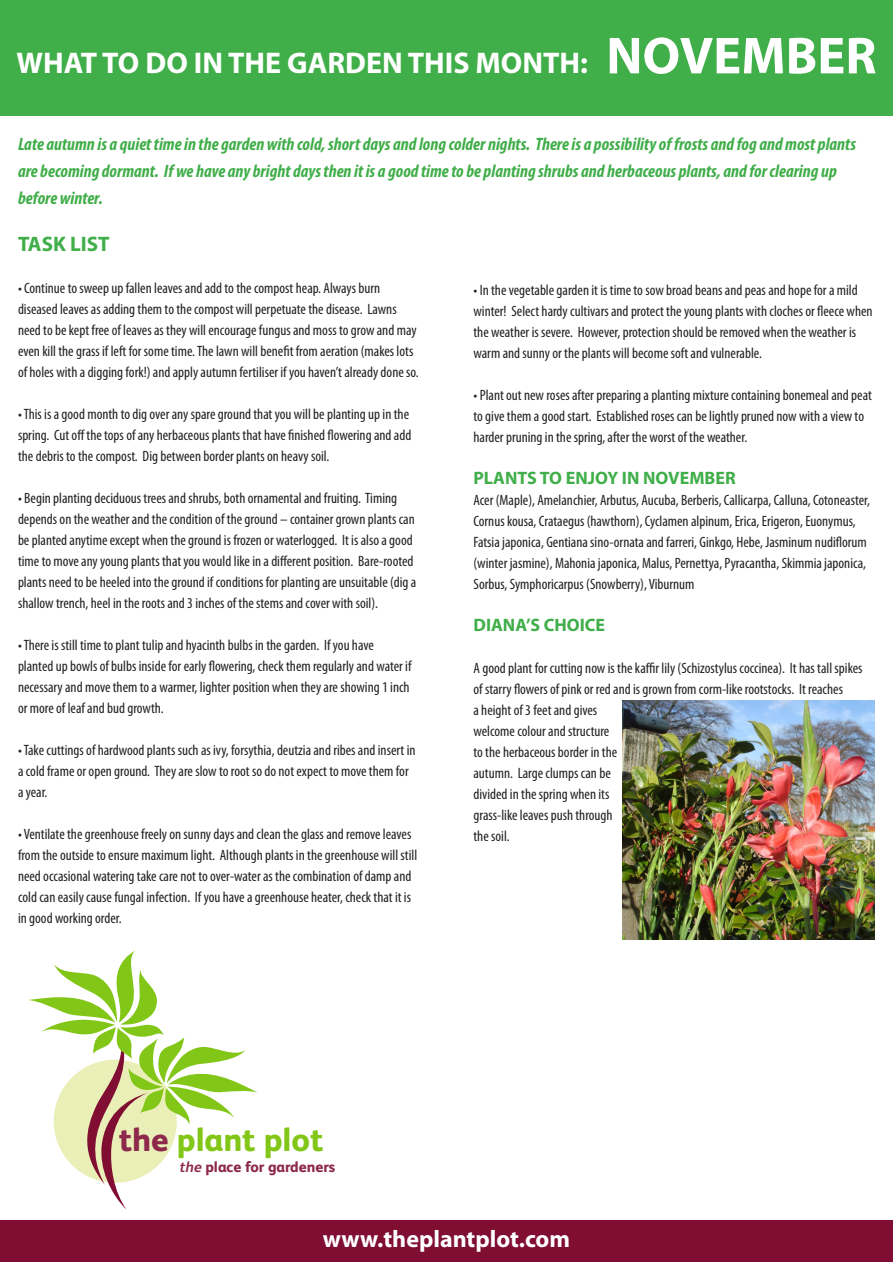
<style>
.page{position:relative;width:893px;height:1263px;background:#fff}
.page>*{position:absolute;margin:0;border:0;box-sizing:border-box;transform-origin:0 0}
.t1{font:800 33px "FS Albert";color:#82c617}
.t2{font:700 30px "Myriad Pro";color:#fff}
.t3{font:700 24px "Myriad Pro";color:#fff}
.t4{font:700 21px "Myriad Pro";color:#40ae49}
.t5{font:italic 700 condensed 18px/27px "Myriad Pro";color:#40ae49}
.t6{font:700 18px "Myriad Pro";color:#40ae49}
.t7{font:condensed 15px/21px "Myriad Pro";color:#231f20}
.t8{font:800 15px "FS Albert";color:#8d294b}
.s1{font-size:52.5px}
.s2{color:#8d294b}
.s3{font-weight:700;font-style:italic}
</style>
<div class="page">
<div style="left:1px;top:0;width:892px;height:116px;background:#40ae49"></div>
<div style="left:1px;top:1220px;width:892px;height:41px;background:#7f0e32"></div>
<svg style="left:28px;top:951px;width:230px;height:259px"></svg>
<img style="left:623px;top:701px;width:252px;height:238px">
<p class="t2" style="left:16px;top:44px;width:861px">WHAT TO DO IN THE GARDEN THIS MONTH: <span class="s1">NOVEMBER</span></p>
<p class="t5" style="left:18px;top:130px;width:840px">Late autumn is a quiet time in the garden with cold, short days and long colder nights. There is a possibility of frosts and fog and most plants are becoming dormant. If we have any bright days then it is a good time to be planting shrubs and herbaceous plants, and for clearing up before winter.</p>
<p class="t4" style="left:18px;top:230px;width:93px">TASK LIST</p>
<p class="t7" style="left:18px;top:277px;width:402px">• Continue to sweep up fallen leaves and add to the compost heap. Always burn diseased leaves as adding them to the compost will perpetuate the disease. Lawns need to be kept free of leaves as they will encourage fungus and moss to grow and may even kill the grass if left for some time. The lawn will benefit from aeration (makes lots of holes with a digging fork!) and apply autumn fertiliser if you haven’t already done so.</p>
<p class="t7" style="left:18px;top:403px;width:395px">• This is a good month to dig over any spare ground that you will be planting up in the spring. Cut off the tops of any herbaceous plants that have finished flowering and add the debris to the compost. Dig between border plants on heavy soil.</p>
<p class="t7" style="left:18px;top:487px;width:400px">• Begin planting deciduous trees and shrubs, both ornamental and fruiting. Timing depends on the weather and the condition of the ground – container grown plants can be planted anytime except when the ground is frozen or waterlogged. It is also a good time to move any young plants that you would like in a different position. Bare-rooted plants need to be heeled into the ground if conditions for planting are unsuitable (dig a shallow trench, heel in the roots and 3 inches of the stems and cover with soil).</p>
<p class="t7" style="left:18px;top:634px;width:395px">• There is still time to plant tulip and hyacinth bulbs in the garden. If you have planted up bowls of bulbs inside for early flowering, check them regularly and water if necessary and move them to a warmer, lighter position when they are showing 1 inch or more of leaf and bud growth.</p>
<p class="t7" style="left:18px;top:739px;width:399px">• Take cuttings of hardwood plants such as ivy, forsythia, deutzia and ribes and insert in a cold frame or open ground. They are slow to root so do not expect to move them for a year.</p>
<p class="t7" style="left:18px;top:823px;width:401px">• Ventilate the greenhouse freely on sunny days and clean the glass and remove leaves from the outside to ensure maximum light. Although plants in the greenhouse will still need occasional watering take care not to over-water as the combination of damp and cold can easily cause fungal infection. If you have a greenhouse heater, check that it is in good working order.</p>
<p class="t7" style="left:473px;top:279px;width:401px">• In the vegetable garden it is time to sow broad beans and peas and hope for a mild winter! Select hardy cultivars and protect the young plants with cloches or fleece when the weather is severe. However, protection should be removed when the weather is warm and sunny or the plants will become soft and vulnerable.</p>
<p class="t7" style="left:473px;top:384px;width:400px">• Plant out new roses after preparing a planting mixture containing bonemeal and peat to give them a good start. Established roses can be lightly pruned now with a view to harder pruning in the spring, after the worst of the weather.</p>
<p class="t6" style="left:473px;top:466px;width:264px">PLANTS TO ENJOY IN NOVEMBER</p>
<p class="t7" style="left:473px;top:489px;width:398px">Acer (Maple), Amelanchier, Arbutus, Aucuba, Berberis, Callicarpa, Calluna, Cotoneaster, Cornus kousa, Crataegus (hawthorn), Cyclamen alpinum, Erica, Erigeron, Euonymus, Fatsia japonica, Gentiana sino-ornata and farreri, Ginkgo, Hebe, Jasminum nudiflorum (winter jasmine), Mahonia japonica, Malus, Pernettya, Pyracantha, Skimmia japonica, Sorbus, Symphoricarpus (Snowberry), Viburnum</p>
<p class="t6" style="left:473px;top:613px;width:133px">DIANA’S CHOICE</p>
<p class="t7" style="left:473px;top:657px;width:391px">A good plant for cutting now is the kaffir lily (Schizostylus coccinea). It has tall spikes of starry flowers of pink or red and is grown from corm-like rootstocks. It reaches<br>a height of 3 feet and gives<br>welcome colour and structure<br>to the herbaceous border in the<br>autumn. Large clumps can be<br>divided in the spring when its<br>grass-like leaves push through<br>the soil.</p>
<p class="t1" style="left:119px;top:1121px;width:206px"><span class="s2">the</span> plant plot</p>
<p class="t8" style="left:180px;top:1158px;width:157px"><span class="s3">the</span> place for gardeners</p>
<p class="t3" style="left:323px;top:1224px;width:249px">www.theplantplot.com</p>
</div>
